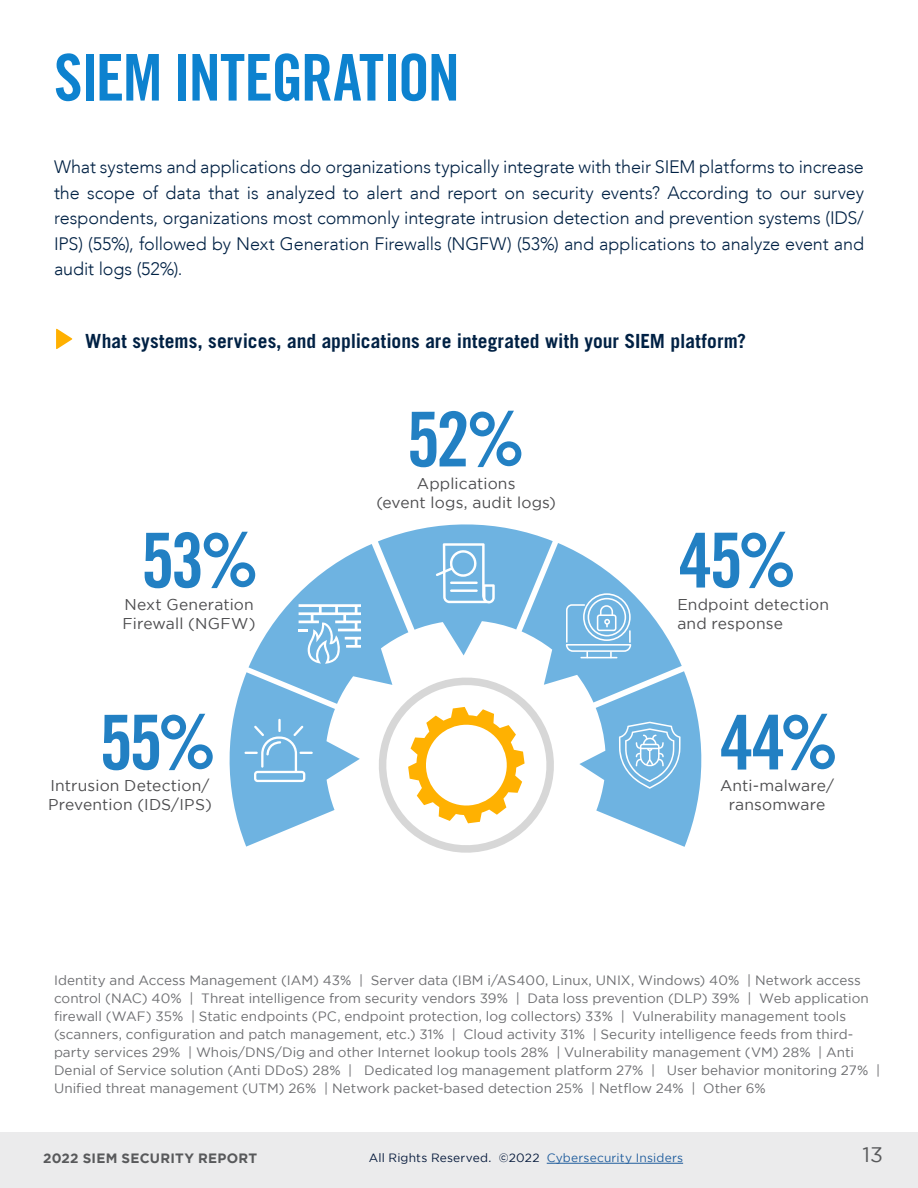
<style>
.page{position:relative;width:918px;height:1188px;background:#fff}
.page>*{position:absolute;margin:0;border:0;box-sizing:border-box;transform-origin:0 0}
.t1{font:75.9px "Trade Gothic LT Std Bd Cn 20";letter-spacing:-.055em;color:#2280c3}
.t2{font:64.5px "Trade Gothic LT Std Bd Cn 20";letter-spacing:-.03em;color:#0d82cf}
.t3{font:21px "Gotham";color:#58595b}
.t4{font:700 19.5px "Trade Gothic LT Std";letter-spacing:.005em;color:#002144}
.t5{font:300 18px/25.5px "Avenir LT";letter-spacing:-.005em;color:#002144;text-align:justify}
.t6{font:15.6px/19.5px "Gotham";letter-spacing:.01em;color:#4d4d4f;text-align:center}
.t7{font:13.5px/18px "Gotham";color:#6d6e71}
.t8{font:700 13.5px "Gotham";letter-spacing:.02em;color:#58595b}
.t9{font:12px "Gotham";letter-spacing:.015em;color:#071b3d}
.s1{color:#215e9e}
</style>
<div class="page">
<div style="left:0;top:1132px;width:918px;height:56px;background:#ebebec"></div>
<hr style="left:547px;top:1163px;width:136px;height:1px;background:#215e9e">
<svg style="left:56px;top:329px;width:16px;height:20px"></svg>
<svg style="left:230px;top:524px;width:471px;height:329px"></svg>
<h2 class="t2" style="left:54px;top:38px;width:407px">SIEM INTEGRATION</h2>
<p class="t5" style="left:54px;top:155px;width:812px">What systems and applications do organizations typically integrate with their SIEM platforms to increase the scope of data that is analyzed to alert and report on security events? According to our survey respondents, organizations most commonly integrate intrusion detection and prevention systems (IDS/ IPS) (55%), followed by Next Generation Firewalls (NGFW) (53%) and applications to analyze event and audit logs (52%).</p>
<h3 class="t4" style="left:85px;top:329px;width:662px">What systems, services, and applications are integrated with your SIEM platform?</h3>
<h1 class="t1" style="left:407px;top:393px;width:121px">52%</h1>
<p class="t6" style="left:377px;top:473px;width:181px">Applications<br>(event logs, audit logs)</p>
<h1 class="t1" style="left:141px;top:514px;width:120px">53%</h1>
<p class="t6" style="left:123px;top:614px;width:135px">Firewall (NGFW)</p>
<p class="t6" style="left:124px;top:594px;width:131px">Next Generation</p>
<h1 class="t1" style="left:679px;top:514px;width:120px">45%</h1>
<p class="t6" style="left:677px;top:614px;width:107px">and response</p>
<p class="t6" style="left:677px;top:594px;width:153px">Endpoint detection</p>
<h1 class="t1" style="left:99px;top:696px;width:119px">55%</h1>
<p class="t6" style="left:48px;top:795px;width:165px">Prevention (IDS/IPS)</p>
<p class="t6" style="left:51px;top:775px;width:161px">Intrusion Detection/</p>
<h1 class="t1" style="left:720px;top:696px;width:120px">44%</h1>
<p class="t6" style="left:729px;top:795px;width:98px">ransomware</p>
<p class="t6" style="left:720px;top:775px;width:116px">Anti-malware/</p>
<p class="t7" style="left:54px;top:971px;width:828px">Identity and Access Management (IAM) 43% | Server data (IBM i/AS400, Linux, UNIX, Windows) 40% | Network access control (NAC) 40% | Threat intelligence from security vendors 39% | Data loss prevention (DLP) 39% | Web application firewall (WAF) 35% | Static endpoints (PC, endpoint protection, log collectors) 33% | Vulnerability management tools (scanners, configuration and patch management, etc.) 31% | Cloud activity 31% | Security intelligence feeds from third&shy;party services 29% | Whois/DNS/Dig and other Internet lookup tools 28% | Vulnerability management (VM) 28% | Anti Denial of Service solution (Anti DDoS) 28% | Dedicated log management platform 27% | User behavior monitoring 27% | Unified threat management (UTM) 26% | Network packet-based detection 25% | Netflow 24% | Other 6%</p>
<p class="t8" style="left:43px;top:1150px;width:216px">2022 SIEM SECURITY REPORT</p>
<p class="t9" style="left:369px;top:1151px;width:316px">All Rights Reserved. ©2022 <span class="s1">Cybersecurity Insiders</span></p>
<h3 class="t3" style="left:863px;top:1143px;width:22px">13</h3>
</div>
